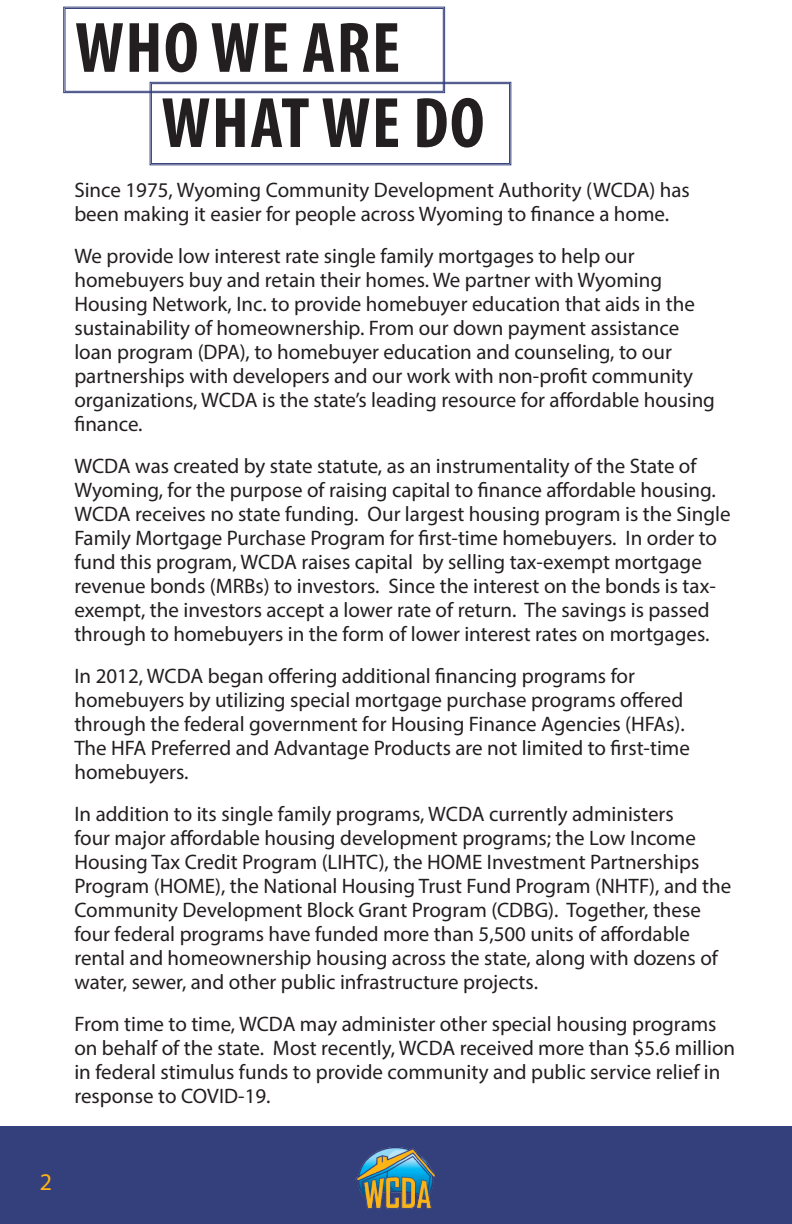
<style>
.page{position:relative;width:792px;height:1224px;background:#fff}
.page>*{position:absolute;margin:0;border:0;box-sizing:border-box;transform-origin:0 0}
.t1{font:700 condensed 72px "Myriad Pro";letter-spacing:.02em;color:#231f20}
.t2{font:24px "Myriad Pro";color:#ffb316}
.t3{font:21px/24px "Myriad Pro";color:#231f20}
</style>
<div class="page">
<svg style="left:63px;top:6px;width:449px;height:160px"></svg>
<div style="left:151px;top:83px;width:359px;height:81px;border:1px solid #34407b"></div>
<div style="left:0;top:1126px;width:792px;height:98px;background:#34407b"></div>
<img style="left:356px;top:1147px;width:80px;height:62px">
<p class="t1" style="left:75px;top:3px;width:327px">WHO WE ARE</p>
<p class="t1" style="left:161px;top:78px;width:325px">WHAT WE DO</p>
<p class="t3" style="left:74px;top:178px;width:617px">Since 1975, Wyoming Community Development Authority (WCDA) has been making it easier for people across Wyoming to finance a home.</p>
<p class="t3" style="left:74px;top:244px;width:642px">We provide low interest rate single family mortgages to help our homebuyers buy and retain their homes. We partner with Wyoming Housing Network, Inc. to provide homebuyer education that aids in the sustainability of homeownership. From our down payment assistance loan program (DPA), to homebuyer education and counseling, to our partnerships with developers and our work with non-profit community organizations, WCDA is the state’s leading resource for affordable housing finance.</p>
<p class="t3" style="left:74px;top:454px;width:658px">WCDA was created by state statute, as an instrumentality of the State of Wyoming, for the purpose of raising capital to finance affordable housing.<br>WCDA receives no state funding. Our largest housing program is the Single Family Mortgage Purchase Program for first-time homebuyers. In order to fund this program, WCDA raises capital by selling tax-exempt mortgage revenue bonds (MRBs) to investors. Since the interest on the bonds is tax&shy;exempt, the investors accept a lower rate of return. The savings is passed through to homebuyers in the form of lower interest rates on mortgages.</p>
<p class="t3" style="left:74px;top:664px;width:617px">In 2012, WCDA began offering additional financing programs for homebuyers by utilizing special mortgage purchase programs offered through the federal government for Housing Finance Agencies (HFAs).<br>The HFA Preferred and Advantage Products are not limited to first-time homebuyers.</p>
<p class="t3" style="left:74px;top:802px;width:658px">In addition to its single family programs, WCDA currently administers<br>four major affordable housing development programs; the Low Income Housing Tax Credit Program (LIHTC), the HOME Investment Partnerships Program (HOME), the National Housing Trust Fund Program (NHTF), and the Community Development Block Grant Program (CDBG). Together, these four federal programs have funded more than 5,500 units of affordable rental and homeownership housing across the state, along with dozens of water, sewer, and other public infrastructure projects.</p>
<p class="t3" style="left:74px;top:1012px;width:662px">From time to time, WCDA may administer other special housing programs on behalf of the state. Most recently, WCDA received more than $5.6 million in federal stimulus funds to provide community and public service relief in response to COVID-19.</p>
<p class="t2" style="left:40px;top:1167px;width:14px">2</p>
</div>
